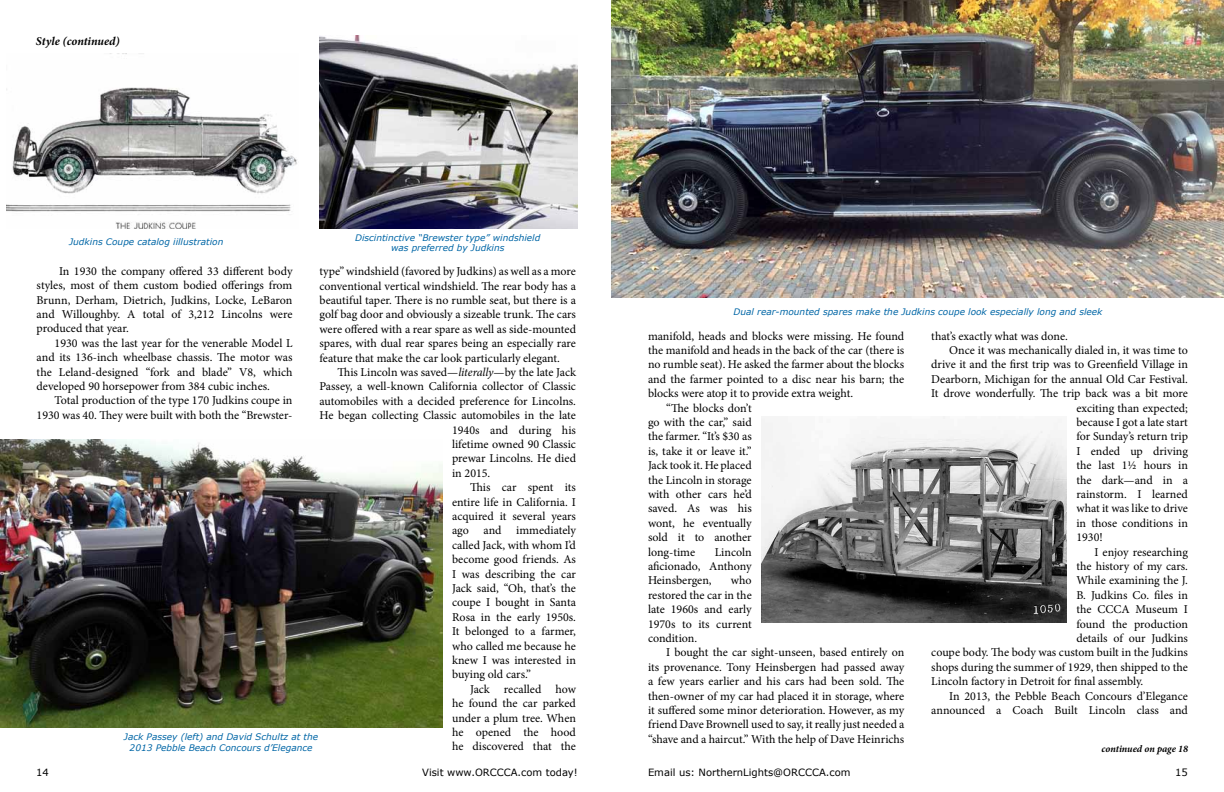
<style>
.page{position:relative;width:1224px;height:792px;background:#fff}
.page>*{position:absolute;margin:0;border:0;box-sizing:border-box;transform-origin:0 0}
.t1{font:12px/14.4px "Minion Pro";color:#000;text-align:justify}
.t2{font:italic 700 12px "Minion Pro";color:#000}
.t3{font:10px "Verdana";color:#000}
.t4{font:italic 700 10px "Minion Pro";letter-spacing:-.005em;color:#000}
.t5{font:italic 9px/10.8px "Verdana";color:#0066a6;text-align:center}
.s1{font-style:italic}
</style>
<div class="page">
<img style="left:0;top:440px;width:442px;height:288px">
<img style="left:612px;top:0;width:612px;height:298px">
<img style="left:320px;top:36px;width:258px;height:193px">
<img style="left:6px;top:87px;width:291px;height:141px">
<img style="left:762px;top:416px;width:304px;height:206px">
<p class="t2" style="left:36px;top:32px;width:85px">Style (continued)</p>
<p class="t5" style="left:69px;top:236px;width:156px">Judkins Coupe catalog iillustration</p>
<p class="t5" style="left:355px;top:232px;width:187px">Discintinctive “Brewster type” windshield was preferred by Judkins</p>
<p class="t1" style="left:37px;top:264px;width:257px;text-indent:22px">In 1930 the company offered 33 different body styles, most of them custom bodied offerings from Brunn, Derham, Dietrich, Judkins, Locke, LeBaron and Willoughby. A total of 3,212 Lincolns were produced that year.</p>
<p class="t1" style="left:37px;top:336px;width:257px;text-indent:18px">1930 was the last year for the venerable Model L and its 136-inch wheelbase chassis. The motor was the Leland-designed “fork and blade” V8, which developed 90 horsepower from 384 cubic inches.</p>
<p class="t1" style="left:37px;top:393px;width:257px;text-align:right">Total production of the type 170 Judkins coupe in<br>1930 was 40. They were built with both the “Brewster-</p>
<p class="t1" style="left:320px;top:264px;width:258px">type” windshield (favored by Judkins) as well as a more conventional vertical windshield. The rear body has a beautiful taper. There is no rumble seat, but there is a golf bag door and obviously a sizeable trunk. The cars were offered with a rear spare as well as side-mounted spares, with dual rear spares being an especially rare feature that make the car look particularly elegant.</p>
<p class="t1" style="left:338px;top:365px;width:240px">This Lincoln was saved—<span class="s1">literally</span>—by the late Jack</p>
<p class="t1" style="left:320px;top:379px;width:258px">Passey, a well-known California collector of Classic</p>
<p class="t1" style="left:320px;top:394px;width:258px">automobiles with a decided preference for Lincolns.</p>
<p class="t1" style="left:320px;top:408px;width:258px">He began collecting Classic automobiles in the late</p>
<p class="t1" style="left:452px;top:423px;width:125px">1940s and during his</p>
<p class="t1" style="left:452px;top:437px;width:125px">lifetime owned 90 Classic</p>
<p class="t1" style="left:452px;top:451px;width:125px">prewar Lincolns. He died</p>
<p class="t1" style="left:452px;top:466px;width:40px">in 2015.</p>
<p class="t1" style="left:470px;top:480px;width:107px">This car spent its</p>
<p class="t1" style="left:452px;top:495px;width:125px">entire life in California. I</p>
<p class="t1" style="left:452px;top:509px;width:125px">acquired it several years</p>
<p class="t1" style="left:452px;top:523px;width:125px">ago and immediately</p>
<p class="t1" style="left:452px;top:538px;width:125px">called Jack, with whom I’d</p>
<p class="t1" style="left:452px;top:552px;width:125px">become good friends. As</p>
<p class="t1" style="left:452px;top:567px;width:125px">I was describing the car</p>
<p class="t1" style="left:452px;top:581px;width:125px">Jack said, “Oh, that’s the</p>
<p class="t1" style="left:452px;top:595px;width:125px">coupe I bought in Santa</p>
<p class="t1" style="left:452px;top:610px;width:125px">Rosa in the early 1950s.</p>
<p class="t1" style="left:452px;top:624px;width:125px">It belonged to a farmer,</p>
<p class="t1" style="left:452px;top:639px;width:125px">who called me because he</p>
<p class="t1" style="left:452px;top:653px;width:125px">knew I was interested in</p>
<p class="t1" style="left:452px;top:667px;width:80px">buying old cars.”</p>
<p class="t1" style="left:470px;top:682px;width:107px">Jack recalled how</p>
<p class="t1" style="left:452px;top:696px;width:125px">he found the car parked</p>
<p class="t1" style="left:452px;top:711px;width:125px">under a plum tree. When</p>
<p class="t1" style="left:452px;top:725px;width:125px">he opened the hood</p>
<p class="t1" style="left:452px;top:739px;width:125px">he discovered that the</p>
<p class="t5" style="left:734px;top:306px;width:370px">Dual rear-mounted spares make the Judkins coupe look especially long and sleek</p>
<p class="t1" style="left:648px;top:329px;width:258px">manifold, heads and blocks were missing. He found</p>
<p class="t1" style="left:648px;top:343px;width:258px">the manifold and heads in the back of the car (there is</p>
<p class="t1" style="left:648px;top:358px;width:258px">no rumble seat). He asked the farmer about the blocks</p>
<p class="t1" style="left:648px;top:372px;width:258px">and the farmer pointed to a disc near his barn; the</p>
<p class="t1" style="left:648px;top:386px;width:207px">blocks were atop it to provide extra weight.</p>
<p class="t1" style="left:666px;top:401px;width:87px">“The blocks don’t</p>
<p class="t1" style="left:648px;top:415px;width:105px">go with the car,” said</p>
<p class="t1" style="left:648px;top:430px;width:105px">the farmer. “It’s $30 as</p>
<p class="t1" style="left:648px;top:444px;width:105px">is, take it or leave it.”</p>
<p class="t1" style="left:648px;top:458px;width:105px">Jack took it. He placed</p>
<p class="t1" style="left:648px;top:473px;width:105px">the Lincoln in storage</p>
<p class="t1" style="left:648px;top:487px;width:105px">with other cars he’d</p>
<p class="t1" style="left:648px;top:502px;width:105px">saved. As was his</p>
<p class="t1" style="left:648px;top:516px;width:105px">wont, he eventually</p>
<p class="t1" style="left:648px;top:530px;width:105px">sold it to another</p>
<p class="t1" style="left:648px;top:545px;width:49px">long-time</p>
<p class="t1" style="left:931px;top:329px;width:138px">that’s exactly what was done.</p>
<p class="t1" style="left:949px;top:343px;width:240px">Once it was mechanically dialed in, it was time to</p>
<p class="t1" style="left:931px;top:358px;width:258px">drive it and the first trip was to Greenfield Village in</p>
<p class="t1" style="left:931px;top:372px;width:258px">Dearborn, Michigan for the annual Old Car Festival.</p>
<p class="t1" style="left:931px;top:386px;width:258px">It drove wonderfully. The trip back was a bit more</p>
<p class="t1" style="left:1076px;top:401px;width:113px">exciting than expected;</p>
<p class="t1" style="left:1076px;top:415px;width:113px">because I got a late start</p>
<p class="t1" style="left:1076px;top:430px;width:113px">for Sunday’s return trip</p>
<p class="t1" style="left:1076px;top:444px;width:113px">I ended up driving</p>
<p class="t1" style="left:1076px;top:458px;width:113px">the last 1½ hours in</p>
<p class="t1" style="left:1076px;top:473px;width:113px">the dark—and in a</p>
<p class="t1" style="left:1076px;top:487px;width:113px">rainstorm. I learned</p>
<p class="t1" style="left:1076px;top:502px;width:113px">what it was like to drive</p>
<p class="t1" style="left:1076px;top:516px;width:113px">in those conditions in</p>
<p class="t1" style="left:1076px;top:530px;width:28px">1930!</p>
<p class="t1" style="left:1094px;top:545px;width:95px">I enjoy researching</p>
<p class="t1" style="left:1076px;top:559px;width:113px">the history of my cars.</p>
<p class="t1" style="left:1076px;top:574px;width:113px">While examining the J.</p>
<p class="t1" style="left:1076px;top:588px;width:113px">B. Judkins Co. files in</p>
<p class="t1" style="left:1076px;top:602px;width:113px">the CCCA Museum I</p>
<p class="t1" style="left:1076px;top:617px;width:113px">found the production</p>
<p class="t1" style="left:1076px;top:631px;width:113px">details of our Judkins</p>
<p class="t1" style="left:931px;top:646px;width:258px">coupe body. The body was custom built in the Judkins</p>
<p class="t1" style="left:931px;top:660px;width:258px">shops during the summer of 1929, then shipped to the</p>
<p class="t1" style="left:931px;top:674px;width:214px">Lincoln factory in Detroit for final assembly.</p>
<p class="t1" style="left:949px;top:689px;width:240px">In 2013, the Pebble Beach Concours d’Elegance</p>
<p class="t1" style="left:931px;top:703px;width:258px">announced a Coach Built Lincoln class and</p>
<p class="t1" style="left:648px;top:545px;width:105px;text-indent:67px">Lincoln aficionado, Anthony Heinsbergen,</p>
<p class="t1" style="left:648px;top:574px;width:105px;text-indent:83px">who restored the car in the late 1960s and early 1970s to its current condition.</p>
<p class="t1" style="left:648px;top:646px;width:258px;text-indent:18px">I bought the car sight-unseen, based entirely on its provenance. Tony Heinsbergen had passed away a few years earlier and his cars had been sold. The then-owner of my car had placed it in storage, where it suffered some minor deterioration. However, as my friend Dave Brownell used to say, it really just needed a “shave and a haircut.” With the help of Dave Heinrichs</p>
<p class="t5" style="left:124px;top:731px;width:196px">Jack Passey (left) and David Schultz at the<br>2013 Pebble Beach Concours d’Elegance</p>
<p class="t4" style="left:1102px;top:742px;width:88px">continued on page 18</p>
<p class="t3" style="left:1175px;top:765px;width:14px">15</p>
<p class="t3" style="left:422px;top:765px;width:157px">Visit www.ORCCCA.com today!</p>
<p class="t3" style="left:648px;top:765px;width:204px">Email us: NorthernLights@ORCCCA.com</p>
<p class="t3" style="left:36px;top:765px;width:14px">14</p>
</div>
